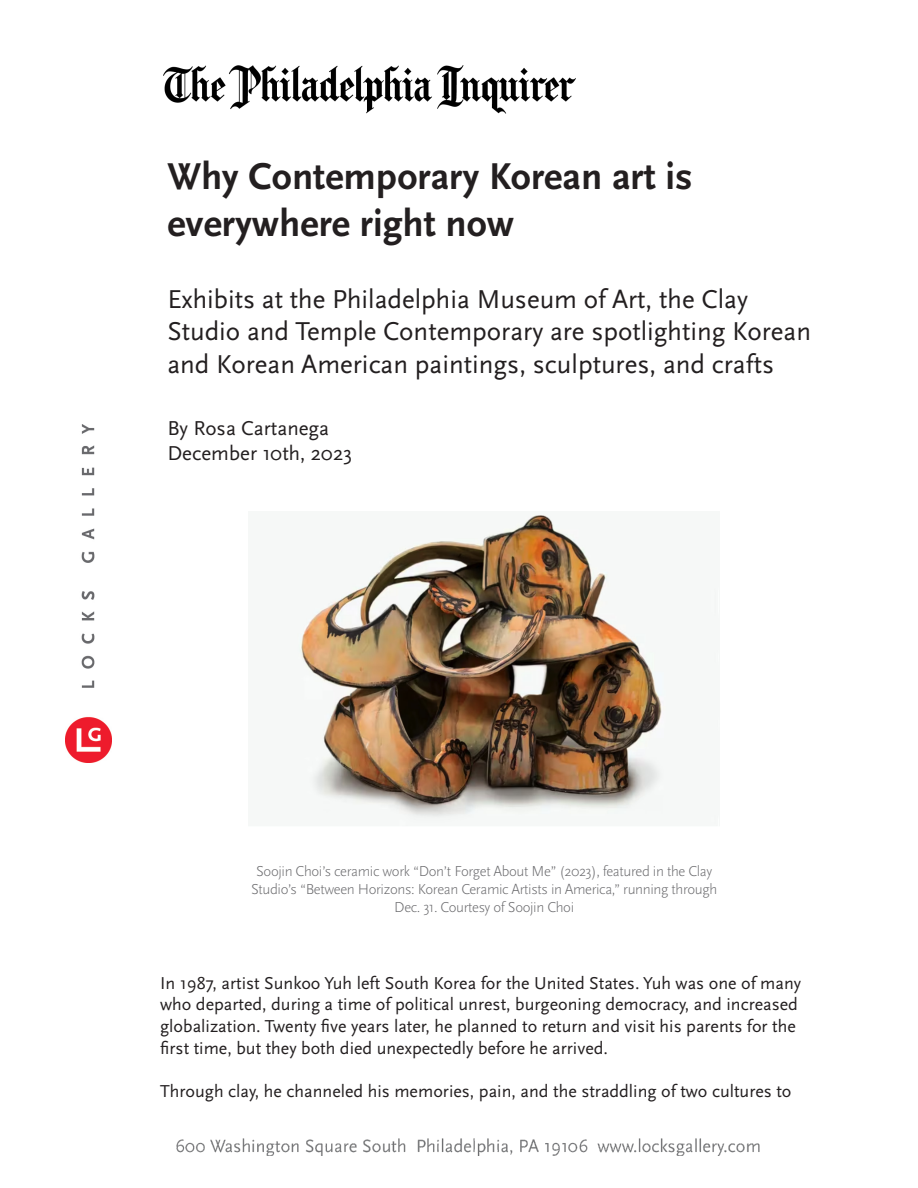
<style>
.page{position:relative;width:918px;height:1188px;background:#fff}
.page>*{position:absolute;margin:0;border:0;box-sizing:border-box;transform-origin:0 0}
.t1{font:700 39px/46.8px "Scala Sans Pro";color:#231f20}
.t2{font:27px/32.4px "Scala Sans Pro";color:#231f20}
.t3{font:21px "Scala Sans Pro";color:#231f20}
.t4{font:18px/21.6px "Scala Sans Pro";color:#231f20}
.t5{font:300 15px/18px "Scala Sans Pro";letter-spacing:-.025em;color:#69696c;text-align:center}
</style>
<div class="page">
<img style="left:65px;top:424px;width:46px;height:338px">
<img style="left:163px;top:66px;width:413px;height:47px">
<img style="left:176px;top:1138px;width:584px;height:17px">
<img style="left:297px;top:514px;width:419px;height:307px">
<p class="t1" style="left:167px;top:153px;width:527px">Why Contemporary Korean art is everywhere right now</p>
<p class="t2" style="left:167px;top:283px;width:645px">Exhibits at the Philadelphia Museum of Art, the Clay<br>Studio and Temple Contemporary are spotlighting Korean and Korean American paintings, sculptures, and crafts</p>
<p class="t3" style="left:167px;top:416px;width:163px">By Rosa Cartanega</p>
<p class="t3" style="left:167px;top:441px;width:186px">December 10th, 2023</p>
<p class="t5" style="left:251px;top:863px;width:468px">Soojin Choi’s ceramic work “Don’t Forget About Me” (2023), featured in the Clay<br>Studio’s “Between Horizons: Korean Ceramic Artists in America,” running through<br>Dec. 31. Courtesy of Soojin Choi</p>
<p class="t4" style="left:160px;top:972px;width:642px">In 1987, artist Sunkoo Yuh left South Korea for the United States. Yuh was one of many who departed, during a time of political unrest, burgeoning democracy, and increased globalization. Twenty five years later, he planned to return and visit his parents for the first time, but they both died unexpectedly before he arrived.</p>
<p class="t4" style="left:160px;top:1080px;width:633px">Through clay, he channeled his memories, pain, and the straddling of two cultures to</p>
</div>
